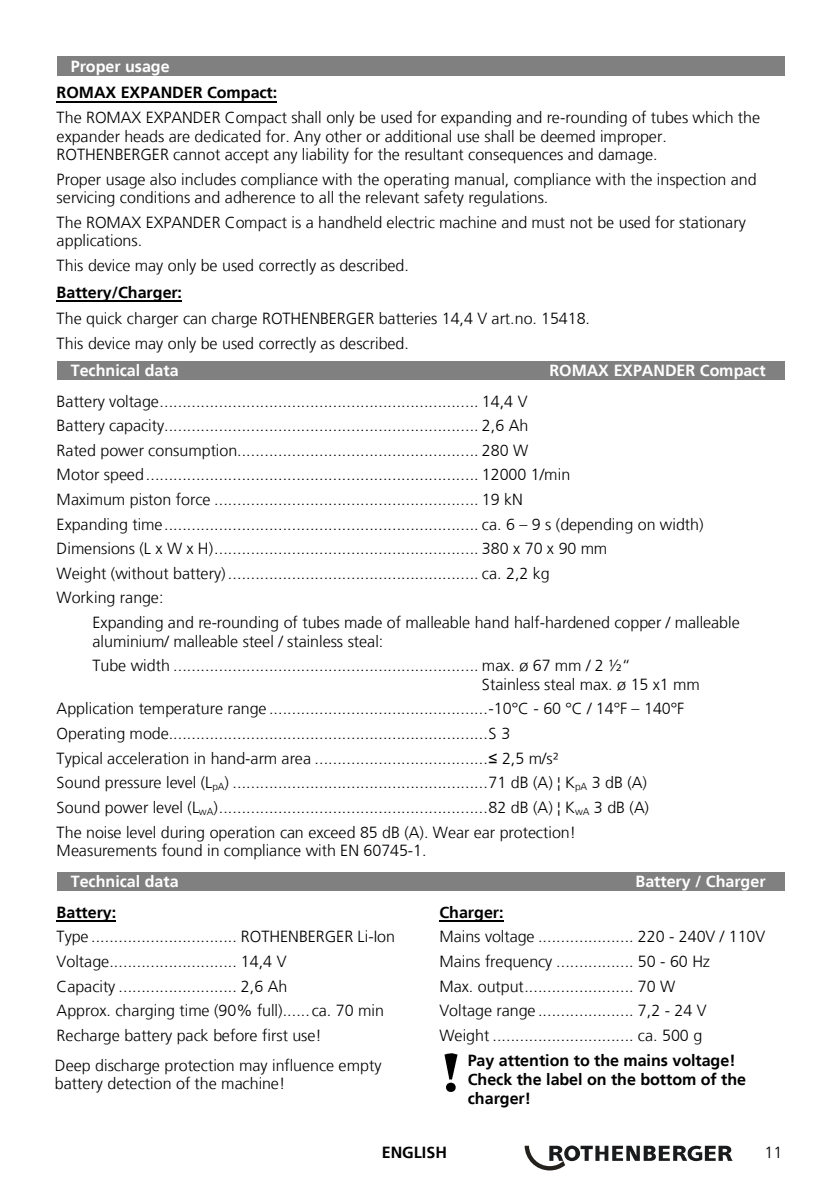
<style>
.page{position:relative;width:840px;height:1190px;background:#fff}
.page>*{position:absolute;margin:0;border:0;box-sizing:border-box;transform-origin:0 0}
.t1{font:300 16px/24.6px "Frutiger LT45";letter-spacing:-.005em;color:#000}
.t2{font:300 16px/19px "Frutiger LT45";color:#000}
.t3{font:300 16px "Frutiger LT45";color:#fff}
.s1{font-family:"Arial";font-weight:400}
</style>
<div class="page">
<svg style="left:525px;top:1145px;width:208px;height:25px"></svg>
<div style="left:57px;top:57px;width:728px;height:19px;background:#808080"></div>
<hr style="left:57px;top:101px;width:220px;height:1px;background:#000">
<hr style="left:57px;top:300px;width:125px;height:2px;background:#000">
<div style="left:57px;top:361px;width:728px;height:19px;background:#808080"></div>
<div style="left:57px;top:872px;width:728px;height:19px;background:#808080"></div>
<hr style="left:57px;top:920px;width:59px;height:2px;background:#000">
<hr style="left:439px;top:920px;width:65px;height:2px;background:#000">
<img style="left:444px;top:1054px;width:14px;height:38px">
<p class="t3" style="left:71px;top:59px;width:100px">Proper usage</p>
<p class="t2" style="left:57px;top:85px;width:222px">ROMAX EXPANDER Compact:</p>
<p class="t1" style="left:57px;top:110px;width:705px;line-height:18.4px">The ROMAX EXPANDER Compact shall only be used for expanding and re-rounding of tubes which the expander heads are dedicated for. Any other or additional use shall be deemed improper.<br>ROTHENBERGER cannot accept any liability for the resultant consequences and damage.</p>
<p class="t1" style="left:57px;top:171px;width:702px;line-height:18.4px">Proper usage also includes compliance with the operating manual, compliance with the inspection and servicing conditions and adherence to all the relevant safety regulations.</p>
<p class="t1" style="left:57px;top:214px;width:691px;line-height:18.4px">The ROMAX EXPANDER Compact is a handheld electric machine and must not be used for stationary applications.</p>
<p class="t1" style="left:57px;top:254px;width:354px">This device may only be used correctly as described.</p>
<p class="t2" style="left:57px;top:284px;width:127px">Battery/Charger:</p>
<p class="t1" style="left:57px;top:308px;width:535px">The quick charger can charge ROTHENBERGER batteries 14,4 V art.no. 15418.<br>This device may only be used correctly as described.</p>
<p class="t3" style="left:71px;top:364px;width:109px">Technical data</p>
<p class="t3" style="left:549px;top:364px;width:218px">ROMAX EXPANDER Compact</p>
<p class="t1" style="left:57px;top:390px;width:648px">Battery voltage ...................................................................... 14,4 V<br>Battery capacity..................................................................... 2,6 Ah<br>Rated power consumption..................................................... 280 W<br>Motor speed ......................................................................... 12000 1/min<br>Maximum piston force .......................................................... 19 kN<br>Expanding time ..................................................................... ca. 6 – 9 s (depending on width)<br>Dimensions (L x W x H) .......................................................... 380 x 70 x 90 mm<br>Weight (without battery) ....................................................... ca. 2,2 kg<br>Working range:</p>
<p class="t1" style="left:92px;top:614px;width:649px;line-height:18.8px">Expanding and re-rounding of tubes made of malleable hand half-hardened copper / malleable aluminium/ malleable steel / stainless steal:</p>
<p class="t1" style="left:482px;top:657px;width:220px;line-height:18.4px;text-indent:-390px">Tube width ................................................................... max. ø 67 mm / 2 ½“<br>Stainless steal max. ø 15 x1 mm</p>
<p class="t1" style="left:57px;top:698px;width:629px">Application temperature range ................................................ -10°C - 60 °C / 14°F – 140°F Operating mode...................................................................... S 3<br>Typical acceleration in hand-arm area ...................................... <span class="s1">≤</span> 2,5 m/s²<br>Sound pressure level (L<sub>pA</sub>) ........................................................ 71 dB (A) ¦ K<sub>pA</sub> 3 dB (A)<br>Sound power level (L<sub>wA</sub>) ........................................................... 82 dB (A) ¦ K<sub>wA</sub> 3 dB (A)<br>The noise level during operation can exceed 85 dB (A). Wear ear protection!</p>
<p class="t1" style="left:57px;top:839px;width:371px">Measurements found in compliance with EN 60745-1.</p>
<p class="t3" style="left:71px;top:875px;width:109px">Technical data</p>
<p class="t3" style="left:636px;top:875px;width:132px">Battery / Charger</p>
<p class="t2" style="left:57px;top:904px;width:61px">Battery:</p>
<p class="t2" style="left:439px;top:904px;width:66px">Charger:</p>
<p class="t1" style="left:57px;top:926px;width:340px">Type ................................ ROTHENBERGER Li-Ion</p>
<p class="t1" style="left:439px;top:926px;width:327px">Mains voltage ..................... 220 - 240V / 110V</p>
<p class="t1" style="left:57px;top:951px;width:231px">Voltage ............................ 14,4 V</p>
<p class="t1" style="left:439px;top:951px;width:272px">Mains frequency ................. 50 - 60 Hz</p>
<p class="t1" style="left:57px;top:975px;width:232px">Capacity .......................... 2,6 Ah</p>
<p class="t1" style="left:439px;top:975px;width:237px">Max. output ........................ 70 W</p>
<p class="t1" style="left:57px;top:1000px;width:329px">Approx. charging time (90% full) ...... ca. 70 min</p>
<p class="t1" style="left:439px;top:1000px;width:269px">Voltage range ..................... 7,2 - 24 V</p>
<p class="t1" style="left:57px;top:1024px;width:267px">Recharge battery pack before first use!</p>
<p class="t1" style="left:439px;top:1024px;width:264px">Weight ............................... ca. 500 g</p>
<p class="t2" style="left:468px;top:1052px;width:280px">Pay attention to the mains voltage!<br>Check the label on the bottom of the charger!</p>
<p class="t1" style="left:55px;top:1057px;width:328px;line-height:18.4px">Deep discharge protection may influence empty battery detection of the machine!</p>
<p class="t2" style="left:382px;top:1145px;width:67px">ENGLISH</p>
<p class="t1" style="left:765px;top:1142px;width:19px">11</p>
</div>
